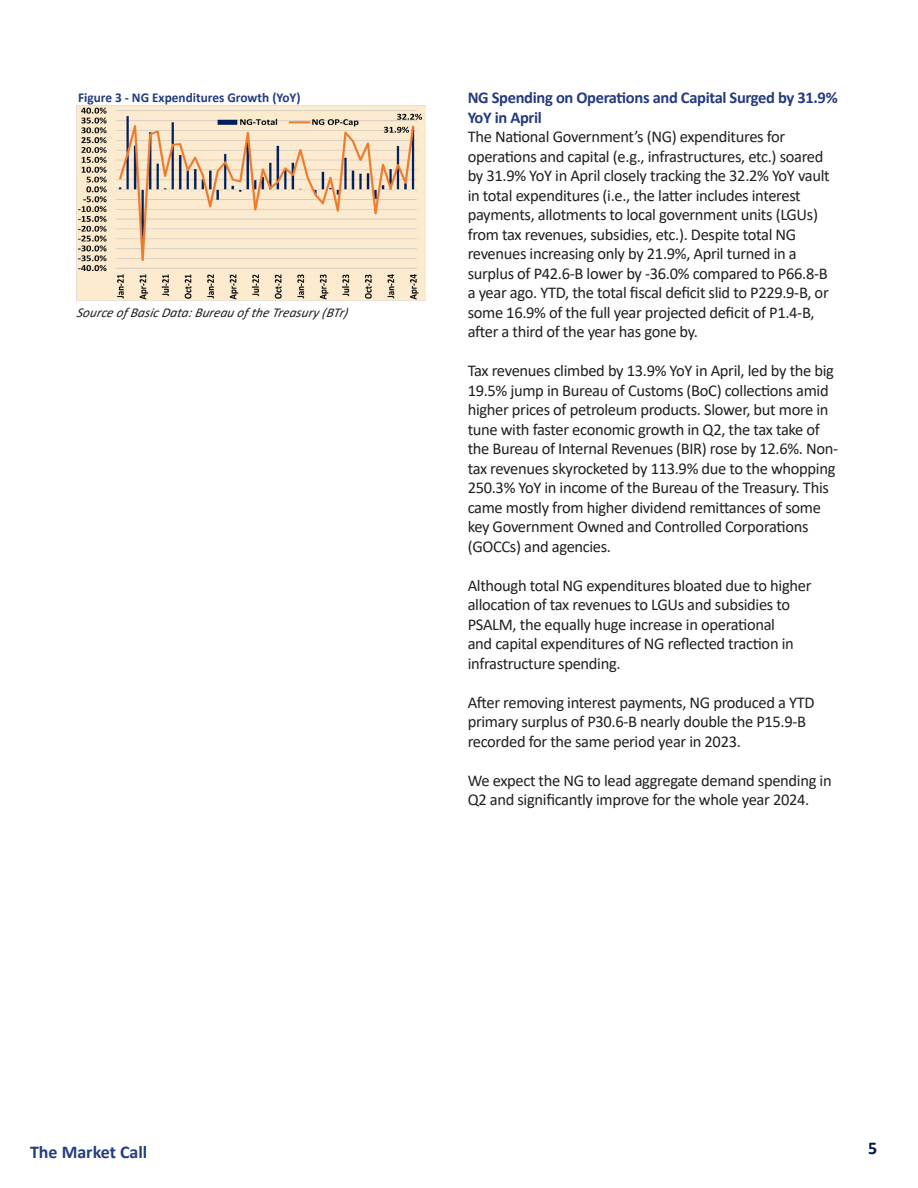
<style>
.page{position:relative;width:918px;height:1188px;background:#fff}
.page>*{position:absolute;margin:0;border:0;box-sizing:border-box;transform-origin:0 0}
.t1{font:700 18px "Calibri";color:#253c7e}
.t2{font:700 18px "Calibri";color:#001654}
.t3{font:16.5px/19.5px "Calibri";letter-spacing:-.02em;color:#231f20}
.t4{font:700 16.5px/19.5px "Calibri";letter-spacing:-.02em;color:#253c7e}
.Source{font:italic 13.5px "Calibri";color:#231f20}
.Graph_Label{font:700 13.5px "Calibri";color:#253c7e}
</style>
<div class="page">
<img style="left:76px;top:106px;width:350px;height:195px">
<p class="Graph_Label" style="left:78px;top:88px;width:224px">Figure 3 - NG Expenditures Growth (YoY)</p>
<p class="Source" style="left:76px;top:303px;width:273px">Source of BasicData:Bureau of the Treasury (BTr)</p>
<p class="t4" style="left:468px;top:88px;width:372px">NG Spending on Operations and Capital Surged by 31.9%<br>YoY in April</p>
<p class="t3" style="left:468px;top:126px;width:364px">The National Government’s (NG) expenditures for operations and capital (e.g., infrastructures, etc.) soared by 31.9% YoY in April closely tracking the 32.2% YoY vault in total expenditures (i.e., the latter includes interest payments, allotments to local government units (LGUs) from tax revenues, subsidies, etc.). Despite total NG revenues increasing only by 21.9%, April turned in a surplus of P42.6-B lower by -36.0% compared to P66.8-B a year ago. YTD, the total fiscal deficit slid to P229.9-B, or some 16.9% of the full year projected deficit of P1.4-B, after a third of the year has gone by.</p>
<p class="t3" style="left:468px;top:360px;width:372px">Tax revenues climbed by 13.9% YoY in April, led by the big 19.5% jump in Bureau of Customs (BoC) collections amid higher prices of petroleum products. Slower, but more in tune with faster economic growth in Q2, the tax take of the Bureau of Internal Revenues (BIR) rose by 12.6%. Non&shy;tax revenues skyrocketed by 113.9% due to the whopping 250.3% YoY in income of the Bureau of the Treasury. This came mostly from higher dividend remittances of some key Government Owned and Controlled Corporations (GOCCs) and agencies.</p>
<p class="t3" style="left:468px;top:575px;width:345px">Although total NG expenditures bloated due to higher allocation of tax revenues to LGUs and subsidies to PSALM, the equally huge increase in operational<br>and capital expenditures of NG reflected traction in infrastructure spending.</p>
<p class="t3" style="left:468px;top:692px;width:349px">After removing interest payments, NG produced a YTD primary surplus of P30.6-B nearly double the P15.9-B recorded for the same period year in 2023.</p>
<p class="t3" style="left:468px;top:770px;width:366px">We expect the NG to lead aggregate demand spending in<br>Q2 and significantly improve for the whole year 2024.</p>
<p class="t1" style="left:30px;top:1139px;width:119px">The Market Call</p>
<p class="t2" style="left:868px;top:1136px;width:11px">5</p>
</div>
